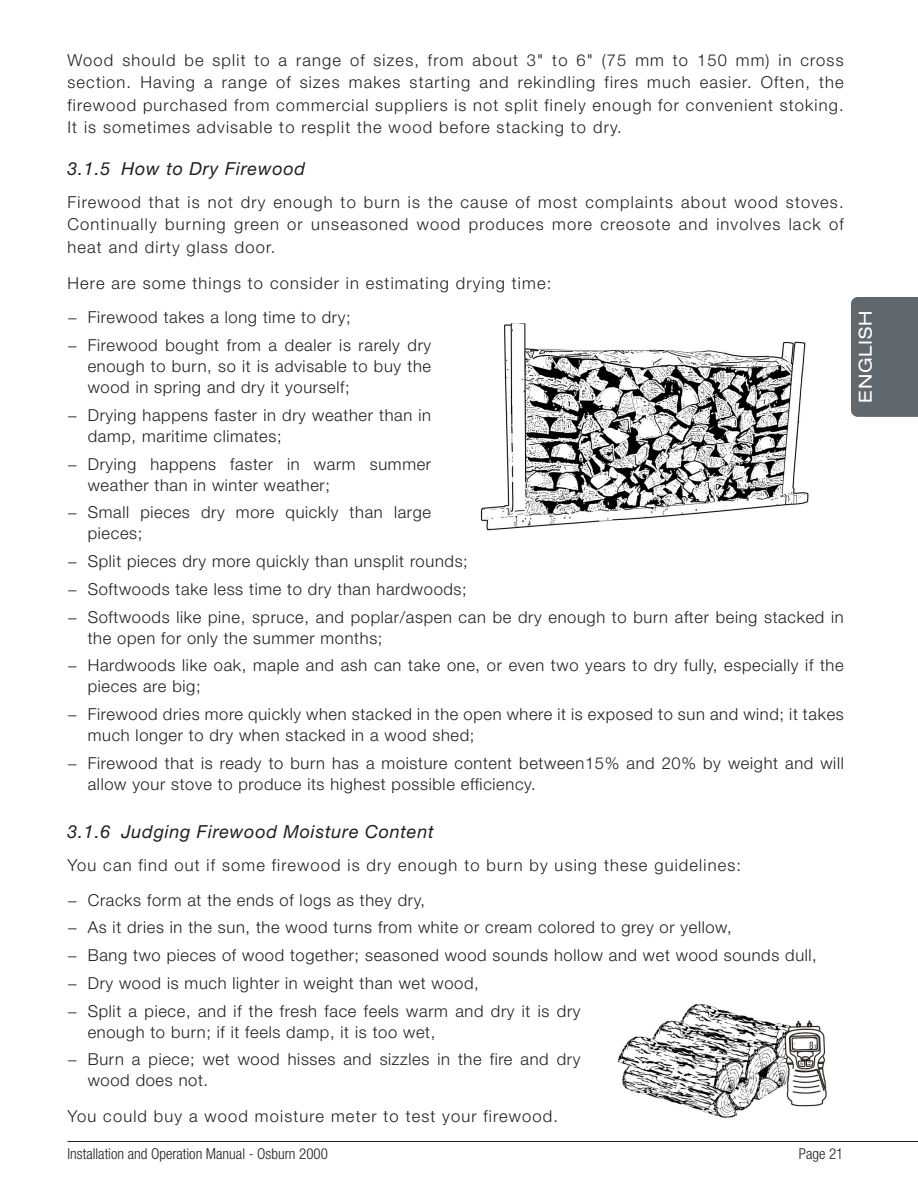
<style>
.page{position:relative;width:918px;height:1188px;background:#fff}
.page>*{position:absolute;margin:0;border:0;box-sizing:border-box;transform-origin:0 0}
.t1{font:italic 18px "Helvetica Neue LT Std";letter-spacing:.04em;color:#231f20}
.t2{font:expanded 18px "Helvetica Neue LT Std";letter-spacing:.04em;color:#fff}
.t3{font:300 16.5px/27.8px "Helvetica Neue LT Std";letter-spacing:.04em;color:#231f20}
.t4{font:300 16.5px/34.5px "Helvetica Neue LT Std";letter-spacing:.07em;color:#231f20}
.t5{font:300 condensed 15px "Helvetica Neue LT Std";color:#231f20}
</style>
<div class="page">
<hr style="left:68px;top:1141px;width:850px;height:1px;background:#231f20">
<div style="left:851px;top:297px;width:67px;height:120px;background:#60676d"></div>
<img style="left:480px;top:323px;width:329px;height:208px">
<img style="left:617px;top:1004px;width:210px;height:115px">
<p class="t3" style="left:68px;top:48px;width:778px;line-height:22.5px;text-align:justify">Wood should be split to a range of sizes, from about 3" to 6" (75 mm to 150 mm) in cross section. Having a range of sizes makes starting and rekindling fires much easier. Often, the firewood purchased from commercial suppliers is not split finely enough for convenient stoking.<br>It is sometimes advisable to resplit the wood before stacking to dry.</p>
<p class="t1" style="left:68px;top:157px;width:239px">3.1.5 How to Dry Firewood</p>
<p class="t3" style="left:68px;top:190px;width:778px;line-height:22.5px;text-align:justify">Firewood that is not dry enough to burn is the cause of most complaints about wood stoves.<br>Continually burning green or unseasoned wood produces more creosote and involves lack of heat and dirty glass door.</p>
<p class="t4" style="left:68px;top:265px;width:485px">Here are some things to consider in estimating drying time: − Firewood takes a long time to dry;</p>
<p class="t3" style="left:88px;top:334px;width:345px;line-height:21px;text-align:justify;text-indent:-20px">− Firewood bought from a dealer is rarely dry enough to burn, so it is advisable to buy the wood in spring and dry it yourself;</p>
<p class="t3" style="left:88px;top:404px;width:345px;line-height:21px;text-indent:-20px">− Drying happens faster in dry weather than in damp, maritime climates;</p>
<p class="t3" style="left:88px;top:453px;width:345px;line-height:21px;text-indent:-20px">− Drying happens faster in warm summer weather than in winter weather;</p>
<p class="t3" style="left:88px;top:502px;width:345px;line-height:21px;text-indent:-20px">− Small pieces dry more quickly than large pieces;</p>
<p class="t3" style="left:68px;top:547px;width:778px">− Split pieces dry more quickly than unsplit rounds;<br>− Softwoods take less time to dry than hardwoods;<br>− Softwoods like pine, spruce, and poplar/aspen can be dry enough to burn after being stacked in</p>
<p class="t3" style="left:68px;top:624px;width:778px;text-indent:20px">the open for only the summer months;<br>− Hardwoods like oak, maple and ash can take one, or even two years to dry fully, especially if the</p>
<p class="t3" style="left:68px;top:672px;width:778px;text-indent:20px">pieces are big;<br>− Firewood dries more quickly when stacked in the open where it is exposed to sun and wind; it takes</p>
<p class="t3" style="left:68px;top:721px;width:778px;text-indent:20px">much longer to dry when stacked in a wood shed;<br>− Firewood that is ready to burn has a moisture content between15% and 20% by weight and will</p>
<p class="t3" style="left:88px;top:770px;width:449px">allow your stove to produce its highest possible efficiency.</p>
<p class="t1" style="left:68px;top:821px;width:368px">3.1.6 Judging Firewood Moisture Content</p>
<p class="t4" style="left:68px;top:848px;width:675px">You can find out if some firewood is dry enough to burn by using these guidelines: − Cracks form at the ends of logs as they dry,</p>
<p class="t3" style="left:68px;top:913px;width:751px">− As it dries in the sun, the wood turns from white or cream colored to grey or yellow,<br>− Bang two pieces of wood together; seasoned wood sounds hollow and wet wood sounds dull, − Dry wood is much lighter in weight than wet wood,<br>− Split a piece, and if the fresh face feels warm and dry it is dry</p>
<p class="t3" style="left:68px;top:1018px;width:514px;text-indent:20px">enough to burn; if it feels damp, it is too wet,<br>− Burn a piece; wet wood hisses and sizzles in the fire and dry</p>
<p class="t4" style="left:68px;top:1062px;width:492px;line-height:36px;text-indent:20px">wood does not.<br>You could buy a wood moisture meter to test your firewood.</p>
<p class="t5" style="left:68px;top:1145px;width:262px">Installation and Operation Manual - Osburn 2000</p>
<p class="t5" style="left:799px;top:1145px;width:46px">Page 21</p>
<p class="t2" style="left:854px;top:403px;width:93px;rotate:-90deg">ENGLISH</p>
</div>
